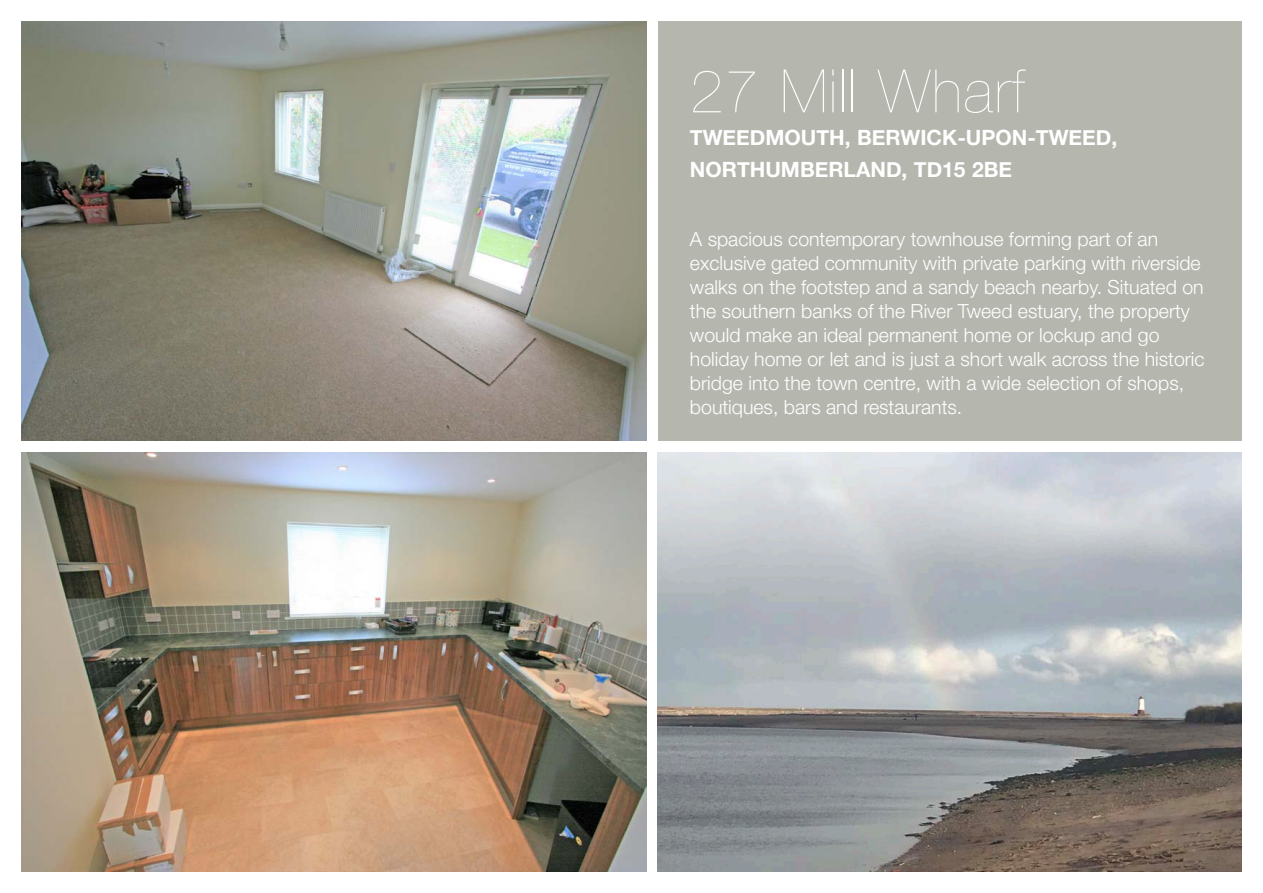
<style>
.page{position:relative;width:1263px;height:893px;background:#fff}
.page>*{position:absolute;margin:0;border:0;box-sizing:border-box;transform-origin:0 0}
._4_TOP_LINE_ADDRES_P{font:200 60px "Helvetica Neue";letter-spacing:.03em;color:#fff}
._5_BOTTOM_LINE_ADDRE{font:700 21px/32.4px "Helvetica Neue";color:#fff}
._6_OPENING_PARA_P1{font:300 19.5px/24px "Helvetica Neue";color:#fff}
</style>
<div class="page">
<div style="left:658px;top:21px;width:584px;height:420px;background:#b5b7af"></div>
<img style="left:21px;top:21px;width:626px;height:420px">
<img style="left:21px;top:452px;width:626px;height:420px">
<img style="left:658px;top:452px;width:584px;height:420px">
<p class="_4_TOP_LINE_ADDRES_P" style="left:690px;top:56px;width:336px">27 Mill Wharf</p>
<p class="_5_BOTTOM_LINE_ADDRE" style="left:690px;top:121px;width:429px">TWEEDMOUTH, BERWICK-UPON-TWEED,<br>NORTHUMBERLAND, TD15 2BE</p>
<p class="_6_OPENING_PARA_P1" style="left:690px;top:227px;width:516px">A spacious contemporary townhouse forming part of an exclusive gated community with private parking with riverside walks on the footstep and a sandy beach nearby. Situated on the southern banks of the River Tweed estuary, the property would make an ideal permanent home or lockup and go holiday home or let and is just a short walk across the historic bridge into the town centre, with a wide selection of shops, boutiques, bars and restaurants.</p>
</div>
